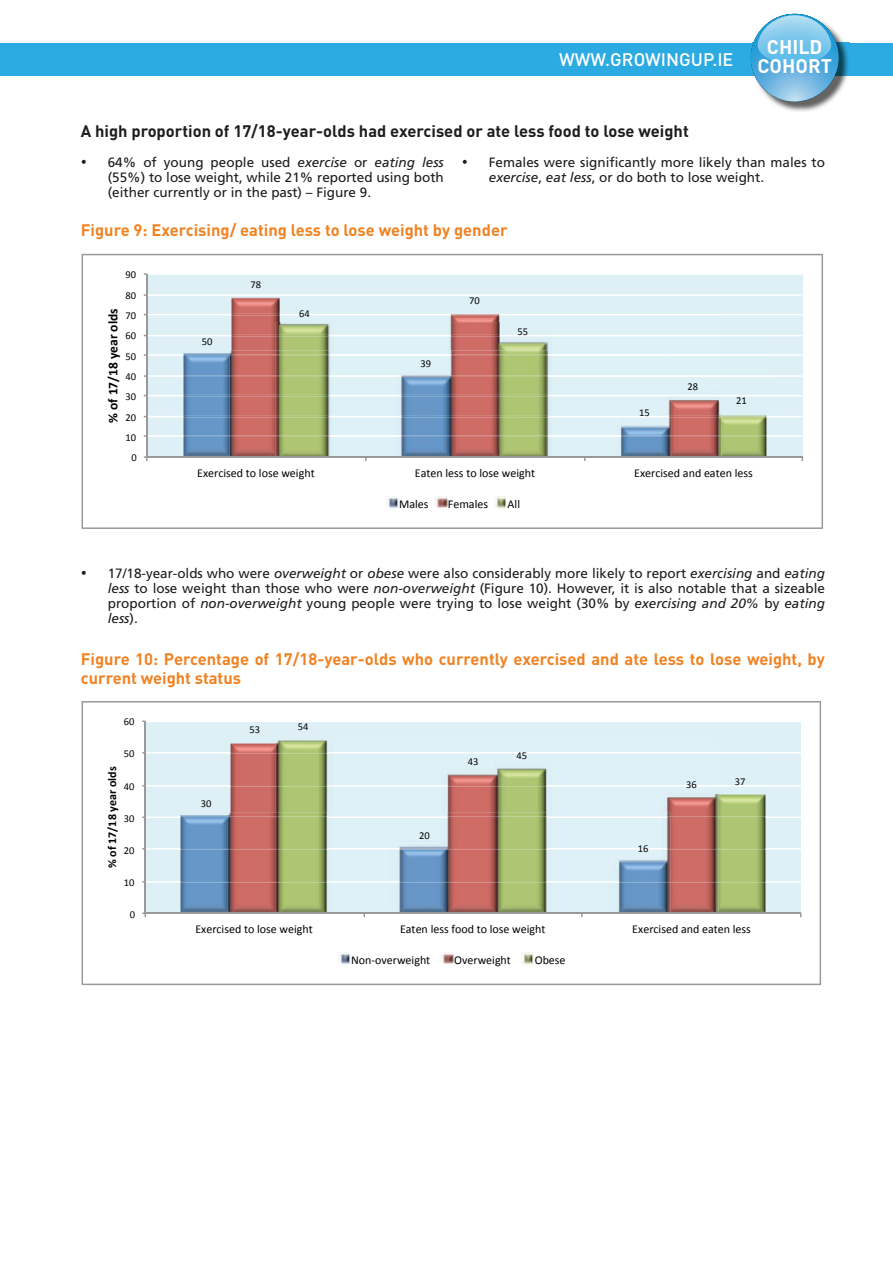
<style>
.page{position:relative;width:893px;height:1263px;background:#fff}
.page>*{position:absolute;margin:0;border:0;box-sizing:border-box;transform-origin:0 0}
.t1{font:700 19.5px "DIN";color:#fff}
.t2{font:500 18px "DIN";color:#fff}
.t3{font:700 16.5px/18.1px "DIN";color:#f08222}
.t4{font:700 16.5px "DIN";color:#1d1d1b}
.t5{font:13.5px/14.9px "Frutiger";color:#1d1d1b;text-align:justify}
.t6{font:700 13.5px "Calibri";color:#020203}
.t7{font:italic 13.5px "Frutiger CE";color:#1d1d1b}
.t8{font:12px "Calibri";color:#020203}
.t9{font:700 12px "Calibri";color:#020203}
.t10{font:10.5px "Calibri";color:#020203}
.s1{font-weight:700;font-size:19.5px}
.s2{font-style:italic}
.s3{font-family:"Frutiger CE";font-style:italic}
.s4{font-family:"Frutiger";font-style:normal}
</style>
<div class="page">
<div style="left:0;top:43px;width:893px;height:32px;background:#2cabe2"></div>
<img style="left:773px;top:34px;width:76px;height:78px">
<img style="left:838px;top:43px;width:11px;height:32px">
<svg style="left:751px;top:14px;width:87px;height:88px"></svg>
<svg style="left:82px;top:254px;width:741px;height:275px"></svg>
<svg style="left:82px;top:701px;width:739px;height:284px"></svg>
<h1 class="t1" style="left:767px;top:34px;width:57px">CHILD</h1>
<h2 class="t2" style="left:559px;top:48px;width:274px">WWW.GROWINGUP.IE <span class="s1">COHORT</span></h2>
<p class="t4" style="left:81px;top:120px;width:609px">A high proportion of 17/18-year-olds had exercised or ate less food to lose weight</p>
<p class="t5" style="left:108px;top:155px;width:338px;text-indent:-27px">• 64% of young people used <span class="s2">exercise</span> or <span class="s2">eating less </span>(55%) to lose weight, while 21% reported using both (either currently or in the past) – Figure 9.</p>
<p class="t5" style="left:489px;top:155px;width:338px;text-indent:-27px">• Females were significantly more likely than males to <span class="s2">exercise</span>, <span class="s2">eat less</span>, or do both to lose weight.</p>
<p class="t3" style="left:81px;top:221px;width:428px">Figure 9: Exercising/ eating less to lose weight by gender</p>
<p class="t10" style="left:126px;top:268px;width:12px">90</p>
<p class="t10" style="left:126px;top:288px;width:12px">80</p>
<p class="t6" style="left:104px;top:423px;width:116px;rotate:-90deg">% of 17/18 year olds</p>
<p class="t10" style="left:126px;top:309px;width:12px">70</p>
<p class="t10" style="left:126px;top:329px;width:12px">60</p>
<p class="t10" style="left:126px;top:350px;width:12px">50</p>
<p class="t10" style="left:126px;top:370px;width:12px">40</p>
<p class="t10" style="left:126px;top:390px;width:12px">30</p>
<p class="t10" style="left:126px;top:411px;width:12px">20</p>
<p class="t10" style="left:126px;top:431px;width:12px">10</p>
<p class="t10" style="left:132px;top:451px;width:7px">0</p>
<p class="t10" style="left:202px;top:335px;width:12px">50</p>
<p class="t10" style="left:251px;top:278px;width:12px">78</p>
<p class="t10" style="left:299px;top:306px;width:12px">64</p>
<p class="t10" style="left:420px;top:357px;width:12px">39</p>
<p class="t10" style="left:469px;top:294px;width:12px">70</p>
<p class="t10" style="left:518px;top:325px;width:12px">55</p>
<p class="t10" style="left:639px;top:406px;width:12px">15</p>
<p class="t10" style="left:688px;top:380px;width:12px">28</p>
<p class="t10" style="left:736px;top:394px;width:12px">21</p>
<p class="t8" style="left:197px;top:465px;width:119px">Exercised to lose weight</p>
<p class="t8" style="left:415px;top:465px;width:122px">Eaten less to lose weight</p>
<p class="t8" style="left:634px;top:465px;width:120px">Exercised and eaten less</p>
<p class="t8" style="left:399px;top:496px;width:31px">Males</p>
<p class="t8" style="left:448px;top:496px;width:42px">Females</p>
<p class="t8" style="left:508px;top:496px;width:14px">All</p>
<p class="t5" style="left:108px;top:566px;width:719px;text-indent:-27px">• 17/18-year-olds who were <span class="s3">overweight</span> or <span class="s3">obese</span> were also considerably more likely to report <span class="s2">exercising</span> and <span class="s3">eating less</span> to lose weight than those who were <span class="s3">non-overweight</span> (Figure 10). However, it is also notable that a sizeable proportion of <span class="s3">non-overweight</span> young people were trying to lose weight (30% by <span class="s3">exercising and 20%</span> by <span class="s3">eating</span></p>
<p class="t7" style="left:108px;top:610px;width:32px">less<span class="s4">).</span></p>
<p class="t3" style="left:81px;top:650px;width:746px">Figure 10: Percentage of 17/18-year-olds who currently exercised and ate less to lose weight, by current weight status</p>
<p class="t10" style="left:124px;top:715px;width:12px">60</p>
<p class="t10" style="left:124px;top:747px;width:12px">50</p>
<p class="t9" style="left:104px;top:868px;width:103px;rotate:-90deg">% of 17/18 year olds</p>
<p class="t10" style="left:124px;top:779px;width:12px">40</p>
<p class="t10" style="left:124px;top:811px;width:12px">30</p>
<p class="t10" style="left:124px;top:843px;width:12px">20</p>
<p class="t10" style="left:124px;top:875px;width:12px">10</p>
<p class="t10" style="left:130px;top:907px;width:7px">0</p>
<p class="t10" style="left:201px;top:797px;width:12px">30</p>
<p class="t10" style="left:249px;top:723px;width:12px">53</p>
<p class="t10" style="left:298px;top:720px;width:12px">54</p>
<p class="t10" style="left:419px;top:829px;width:12px">20</p>
<p class="t10" style="left:468px;top:755px;width:12px">43</p>
<p class="t10" style="left:516px;top:749px;width:12px">45</p>
<p class="t10" style="left:638px;top:842px;width:12px">16</p>
<p class="t10" style="left:686px;top:778px;width:12px">36</p>
<p class="t10" style="left:735px;top:774px;width:12px">37</p>
<p class="t8" style="left:195px;top:921px;width:119px">Exercised to lose weight</p>
<p class="t8" style="left:400px;top:921px;width:147px">Eaten less food to lose weight</p>
<p class="t8" style="left:632px;top:921px;width:120px">Exercised and eaten less</p>
<p class="t8" style="left:351px;top:952px;width:81px">Non-overweight</p>
<p class="t8" style="left:454px;top:952px;width:58px">Overweight</p>
<p class="t8" style="left:535px;top:952px;width:32px">Obese</p>
</div>
